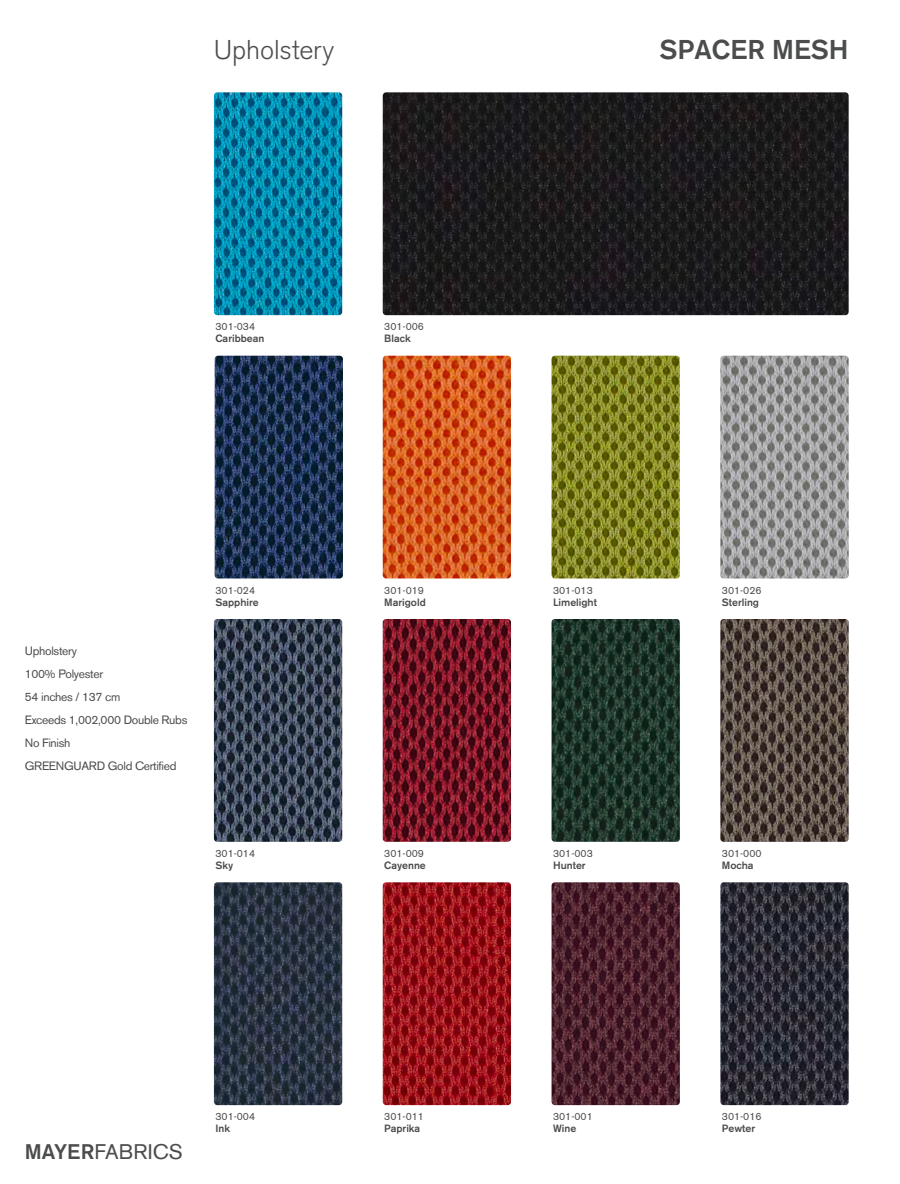
<style>
.page{position:relative;width:900px;height:1184px;background:#fff}
.page>*{position:absolute;margin:0;border:0;box-sizing:border-box;transform-origin:0 0}
.t1{font:300 27px "Akzidenz Grotesk BE";letter-spacing:-.005em;color:#4b4c4d}
.t2{font:500 27px "Akzidenz Grotesk BE";color:#4b4c4d}
.t3{font:21px "Akzidenz Grotesk BE";letter-spacing:.01em;color:#4b4c4d}
.t4{font:12px "Akzidenz Grotesk BE";letter-spacing:-.025em;color:#4b4c4d}
.t5{font:10.5px "Akzidenz Grotesk BE";color:#4b4c4d}
.t6{font:500 10.5px "Akzidenz Grotesk BE";color:#4b4c4d}
.s1{font-weight:500}
</style>
<div class="page">
<img style="left:213px;top:92px;width:636px;height:1014px">
<p class="t1" style="left:214px;top:34px;width:122px">Upholstery</p>
<p class="t2" style="left:659px;top:33px;width:191px">SPACER MESH</p>
<p class="t5" style="left:215px;top:320px;width:41px">301-034</p>
<p class="t6" style="left:215px;top:332px;width:50px">Caribbean</p>
<p class="t4" style="left:25px;top:644px;width:54px">Upholstery</p>
<p class="t4" style="left:25px;top:667px;width:80px">100% Polyester</p>
<p class="t4" style="left:25px;top:690px;width:97px">54 inches / 137 cm</p>
<p class="t4" style="left:25px;top:712px;width:164px">Exceeds 1,002,000 Double Rubs</p>
<p class="t4" style="left:25px;top:735px;width:47px">No Finish</p>
<p class="t4" style="left:25px;top:758px;width:153px">GREENGUARD Gold Certified</p>
<p class="t5" style="left:215px;top:583px;width:41px">301-024</p>
<p class="t6" style="left:215px;top:595px;width:45px">Sapphire</p>
<p class="t5" style="left:215px;top:847px;width:41px">301-014</p>
<p class="t6" style="left:215px;top:858px;width:19px">Sky</p>
<p class="t3" style="left:25px;top:1139px;width:160px"><span class="s1">MAYER</span>FABRICS</p>
<p class="t5" style="left:215px;top:1110px;width:41px">301-004</p>
<p class="t6" style="left:215px;top:1122px;width:16px">Ink</p>
<p class="t5" style="left:384px;top:320px;width:41px">301-006</p>
<p class="t6" style="left:384px;top:332px;width:28px">Black</p>
<p class="t5" style="left:384px;top:583px;width:41px">301-019</p>
<p class="t6" style="left:384px;top:595px;width:43px">Marigold</p>
<p class="t5" style="left:384px;top:847px;width:41px">301-009</p>
<p class="t6" style="left:384px;top:858px;width:43px">Cayenne</p>
<p class="t5" style="left:384px;top:1110px;width:41px">301-011</p>
<p class="t6" style="left:384px;top:1122px;width:38px">Paprika</p>
<p class="t5" style="left:553px;top:583px;width:41px">301-013</p>
<p class="t6" style="left:553px;top:595px;width:45px">Limelight</p>
<p class="t5" style="left:722px;top:583px;width:41px">301-026</p>
<p class="t6" style="left:722px;top:595px;width:39px">Sterling</p>
<p class="t5" style="left:553px;top:847px;width:41px">301-003</p>
<p class="t6" style="left:553px;top:858px;width:34px">Hunter</p>
<p class="t5" style="left:722px;top:847px;width:41px">301-000</p>
<p class="t6" style="left:722px;top:858px;width:33px">Mocha</p>
<p class="t5" style="left:553px;top:1110px;width:41px">301-001</p>
<p class="t6" style="left:553px;top:1122px;width:25px">Wine</p>
<p class="t5" style="left:722px;top:1110px;width:41px">301-016</p>
<p class="t6" style="left:722px;top:1122px;width:35px">Pewter</p>
</div>
